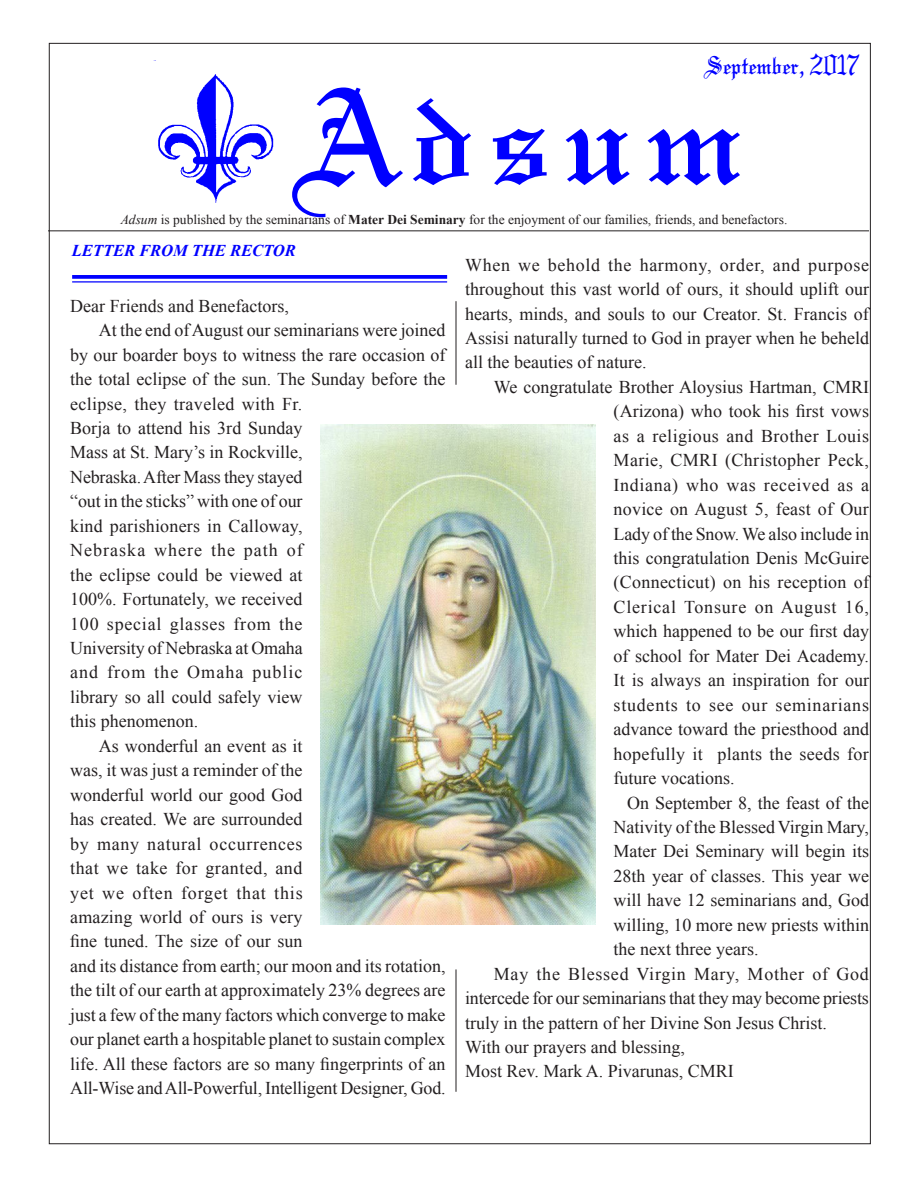
<style>
.page{position:relative;width:918px;height:1188px;background:#fff}
.page>*{position:absolute;margin:0;border:0;box-sizing:border-box;transform-origin:0 0}
.t1{font:144px "Marriage";letter-spacing:.08em;color:#00f;scale:1.2 1}
.t2{font:27px "Marriage";color:#00f}
.t3{font:18px/24.5px "Times New Roman";color:#231f20;text-align:justify}
.t4{font:italic 700 16.5px "Times New Roman";color:#00f}
.t5{font:13.5px "Times New Roman";color:#231f20}
.s1{font-family:"Gregory Normal"}
.s2{font-style:italic}
.s3{font-weight:700}
</style>
<div class="page">
<img style="left:158px;top:74px;width:115px;height:128px">
<hr style="left:48px;top:230px;width:821px;height:1px;background:#231f20">
<svg style="left:72px;top:275px;width:375px;height:4px"></svg>
<hr style="left:72px;top:281px;width:375px;height:2px;background:#00f">
<hr style="left:456px;top:301px;width:1px;height:84px;background:#231f20">
<img style="left:321px;top:424px;width:275px;height:501px">
<hr style="left:456px;top:969px;width:1px;height:123px;background:#231f20">
<p class="t2" style="left:707px;top:51px;width:154px">September, <span class="s1">2017</span></p>
<p class="t1" style="left:300px;top:58px;width:370px">Adsum</p>
<p class="t5" style="left:121px;top:211px;width:668px"><span class="s2">Adsum</span> is published by the seminarians of <span class="s3">Mater Dei Seminary</span> for the enjoyment of our families, friends, and benefactors.</p>
<p class="t4" style="left:72px;top:239px;width:225px">LETTER FROM THE RECTOR</p>
<p class="t3" style="left:70px;top:293px;width:220px">Dear Friends and Benefactors,</p>
<p class="t3" style="left:70px;top:318px;width:377px;text-align:left;text-indent:29px">At the end of August our seminarians were joined by our boarder boys to witness the rare occasion of the total eclipse of the sun. The Sunday before the eclipse, they traveled with Fr.<br>Borja to attend his 3rd Sunday<br>Mass at St. Mary’s in Rockville,<br>Nebraska. After Mass they stayed<br>“out in the sticks” with one of our<br>kind parishioners in Calloway,<br>Nebraska where the path of<br>the eclipse could be viewed at<br>100%. Fortunately, we received<br>100 special glasses from the<br>University of Nebraska at Omaha<br>and from the Omaha public<br>library so all could safely view<br>this phenomenon.</p>
<p class="t3" style="left:70px;top:733px;width:377px;text-align:left;text-indent:29px">As wonderful an event as it<br>was, it was just a reminder of the<br>wonderful world our good God<br>has created. We are surrounded<br>by many natural occurrences<br>that we take for granted, and<br>yet we often forget that this<br>amazing world of ours is very<br>fine tuned. The size of our sun<br>and its distance from earth; our moon and its rotation, the tilt of our earth at approximately 23% degrees are just a few of the many factors which converge to make our planet earth a hospitable planet to sustain complex life. All these factors are so many fingerprints of an All-Wise and All-Powerful, Intelligent Designer, God.</p>
<p class="t3" style="left:465px;top:252px;width:406px">When we behold the harmony, order, and purpose throughout this vast world of ours, it should uplift our hearts, minds, and souls to our Creator. St. Francis of Assisi naturally turned to God in prayer when he beheld all the beauties of nature.</p>
<p class="t3" style="left:614px;top:374px;width:257px;text-indent:-120px">We congratulate Brother Aloysius Hartman, CMRI (Arizona) who took his first vows as a religious and Brother Louis Marie, CMRI (Christopher Peck, Indiana) who was received as a novice on August 5, feast of Our Lady of the Snow. We also include in this congratulation Denis McGuire (Connecticut) on his reception of Clerical Tonsure on August 16, which happened to be our first day of school for Mater Dei Academy.<br>It is always an inspiration for our students to see our seminarians advance toward the priesthood and hopefully it plants the seeds for future vocations.</p>
<p class="t3" style="left:614px;top:790px;width:257px;text-indent:14px">On September 8, the feast of the Nativity of the Blessed Virgin Mary, Mater Dei Seminary will begin its 28th year of classes. This year we will have 12 seminarians and, God willing, 10 more new priests within the next three years.</p>
<p class="t3" style="left:465px;top:961px;width:405px;text-indent:29px">May the Blessed Virgin Mary, Mother of God intercede for our seminarians that they may become priests truly in the pattern of her Divine Son Jesus Christ.</p>
<p class="t3" style="left:465px;top:1035px;width:221px">With our prayers and blessing,</p>
<p class="t3" style="left:465px;top:1059px;width:270px">Most Rev. Mark A. Pivarunas, CMRI</p>
</div>
